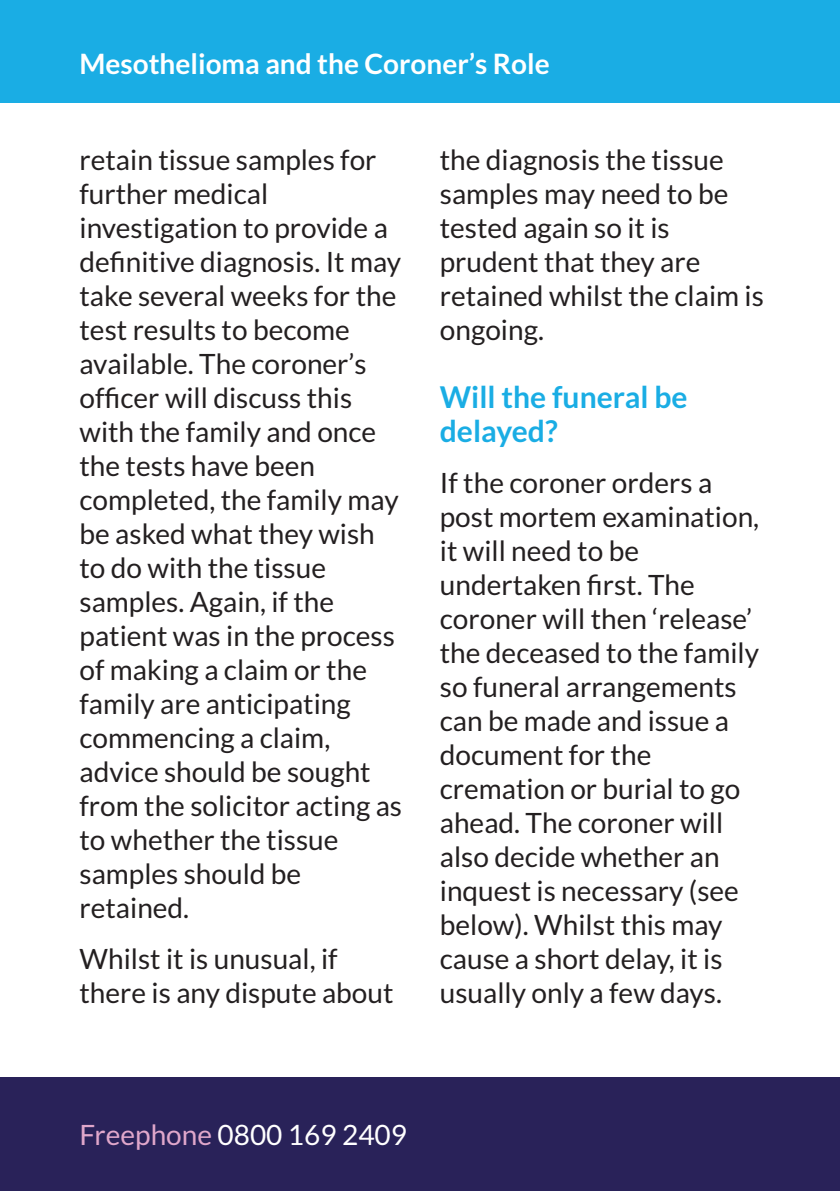
<style>
.page{position:relative;width:840px;height:1191px;background:#fff}
.page>*{position:absolute;margin:0;border:0;box-sizing:border-box;transform-origin:0 0}
.t1{font:700 30px/34px "Lato";color:#1aade4}
.t2{font:28px/34px "Lato";color:#231f20}
.t3{font:700 28px "Lato";color:#fff}
.t4{font:28px "Lato";color:#fff}
.s1{color:#e0a7cb}
</style>
<div class="page">
<div style="left:0;top:0;width:839px;height:102px;background:#1aade4"></div>
<div style="left:0;top:1077px;width:839px;height:114px;background:#292259"></div>
<hr style="left:839px;top:0;width:1px;height:102px;background:#1aade4">
<hr style="left:839px;top:1077px;width:1px;height:114px;background:#292259">
<p class="t3" style="left:79px;top:48px;width:471px">Mesothelioma and the Coroner’s Role</p>
<p class="t2" style="left:79px;top:145px;width:324px">retain tissue samples for further medical investigation to provide a definitive diagnosis. It may take several weeks for the test results to become available. The coroner’s officer will discuss this with the family and once the tests have been completed, the family may be asked what they wish to do with the tissue samples. Again, if the patient was in the process of making a claim or the family are anticipating commencing a claim, advice should be sought from the solicitor acting as to whether the tissue samples should be retained.</p>
<p class="t2" style="left:79px;top:944px;width:315px">Whilst it is unusual, if there is any dispute about</p>
<p class="t2" style="left:439px;top:145px;width:325px">the diagnosis the tissue samples may need to be tested again so it is prudent that they are retained whilst the claim is ongoing.</p>
<p class="t1" style="left:439px;top:381px;width:249px">Will the funeral be delayed?</p>
<p class="t2" style="left:439px;top:468px;width:321px">If the coroner orders a post mortem examination, it will need to be undertaken first. The coroner will then ‘release’ the deceased to the family so funeral arrangements can be made and issue a document for the cremation or burial to go ahead. The coroner will also decide whether an inquest is necessary (see below). Whilst this may cause a short delay, it is usually only a few days.</p>
<p class="t4" style="left:79px;top:1125px;width:329px"><span class="s1">Freephone</span> 0800 169 2409</p>
</div>
